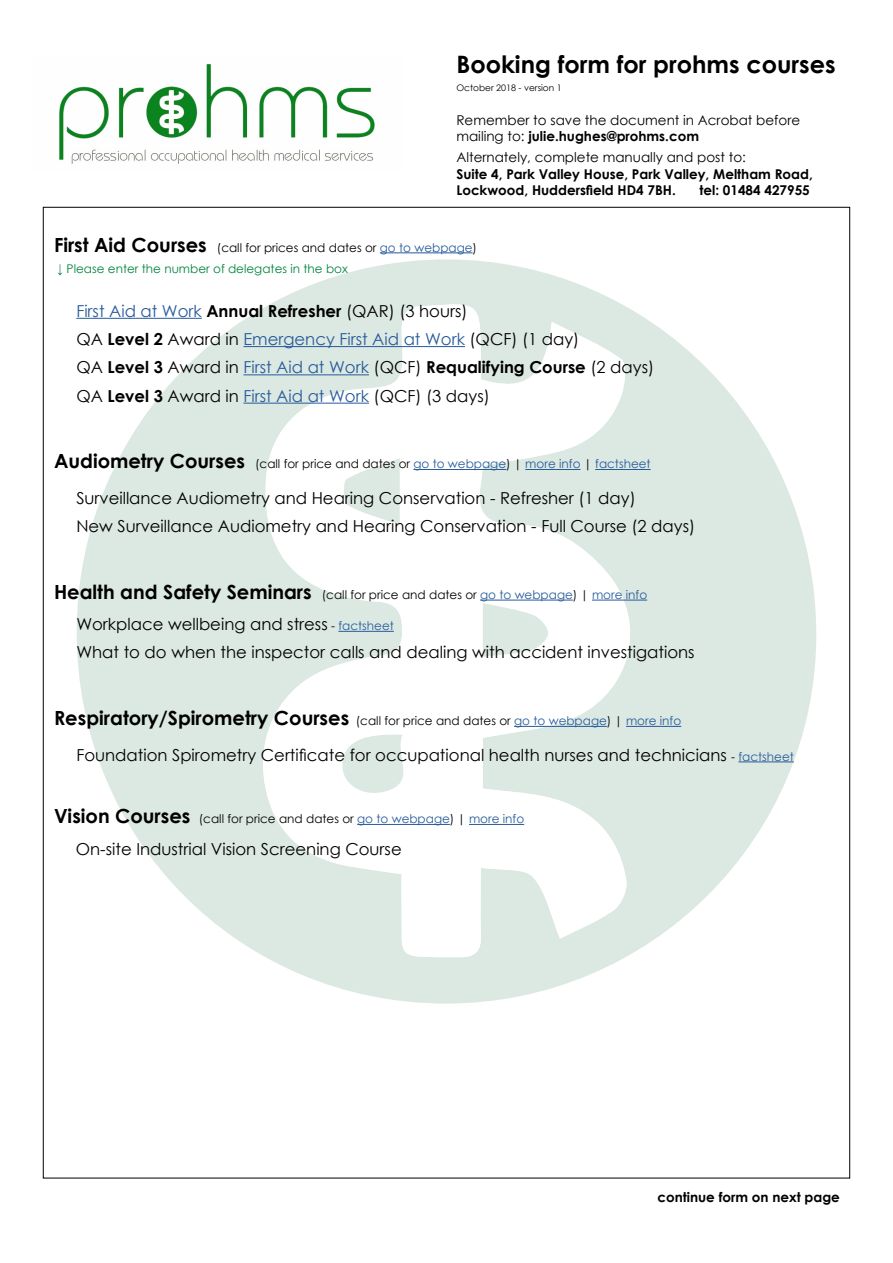
<style>
.page{position:relative;width:893px;height:1263px;background:#fff}
.page>*{position:absolute;margin:0;border:0;box-sizing:border-box;transform-origin:0 0}
.t1{font:700 24px "Century Gothic";color:#000}
.t2{font:700 19.5px "Century Gothic";color:#000}
.t3{font:16.5px/28.2px "Century Gothic";color:#000}
.t4{font:13.5px/16.2px "Century Gothic";color:#000}
.t5{font:700 13.5px/16.2px "Century Gothic";color:#000}
.t6{font:12px "Century Gothic";color:#000}
.t7{font:12px/21px "Century Gothic";color:#00843d}
.t8{font:12px "Century Gothic";color:#275b9b}
.t9{font:9px "Century Gothic";color:#000}
.s1{font-weight:700}
.s2{font-weight:700;font-size:19.5px;color:#000}
.s3{color:#000}
.s4{color:#275b9b}
.s5{font-weight:700;font-size:19.5px}
.s6{font-size:12px}
.s7{font-size:12px;color:#275b9b}
.s8{font-weight:400;font-size:12px}
.s9{font-weight:400;font-size:12px;color:#275b9b}
</style>
<div class="page">
<svg style="left:76px;top:259px;width:740px;height:745px;fill:#dce8e2"></svg>
<svg style="left:257px;top:302px;width:394px;height:660px"></svg>
<svg style="left:483px;top:603px;width:65px;height:54px"></svg>
<svg style="left:342px;top:733px;width:77px;height:65px"></svg>
<svg style="left:343px;top:458px;width:57px;height:67px"></svg>
<img style="left:59px;top:64px;width:316px;height:100px">
<hr style="left:380px;top:252px;width:93px;height:1px;background:#275b9b">
<hr style="left:76px;top:318px;width:126px;height:1px;background:#275b9b">
<hr style="left:243px;top:346px;width:222px;height:1px;background:#275b9b">
<hr style="left:243px;top:374px;width:126px;height:1px;background:#275b9b">
<hr style="left:243px;top:403px;width:126px;height:1px;background:#275b9b">
<hr style="left:413px;top:469px;width:93px;height:1px;background:#275b9b">
<hr style="left:525px;top:469px;width:55px;height:1px;background:#275b9b">
<hr style="left:595px;top:469px;width:56px;height:1px;background:#275b9b">
<hr style="left:480px;top:600px;width:93px;height:1px;background:#275b9b">
<hr style="left:592px;top:600px;width:55px;height:1px;background:#275b9b">
<hr style="left:338px;top:631px;width:56px;height:1px;background:#275b9b">
<hr style="left:514px;top:726px;width:93px;height:1px;background:#275b9b">
<hr style="left:626px;top:726px;width:55px;height:1px;background:#275b9b">
<hr style="left:738px;top:761px;width:56px;height:1px;background:#275b9b">
<hr style="left:357px;top:824px;width:93px;height:1px;background:#275b9b">
<hr style="left:469px;top:824px;width:55px;height:1px;background:#275b9b">
<h1 class="t1" style="left:456px;top:46px;width:381px">Booking form for prohms courses</h1>
<p class="t9" style="left:456px;top:82px;width:107px">October 2018 - version 1</p>
<p class="t4" style="left:456px;top:112px;width:345px">Remember to save the document in Acrobat before mailing to: <span class="s1">julie.hughes@prohms.com</span></p>
<p class="t4" style="left:456px;top:149px;width:291px">Alternately, complete manually and post to:</p>
<p class="t5" style="left:456px;top:165px;width:358px">Suite 4, Park Valley House, Park Valley, Meltham Road,<br>Lockwood, Huddersfield HD4 7BH.</p>
<p class="t5" style="left:699px;top:181px;width:112px">tel: 01484 427955</p>
<p class="t7" style="left:54px;top:237px;width:424px"><span class="s2">First Aid Courses</span> <span class="s3">(call for prices and dates or</span> <span class="s4">go to webpage</span><span class="s3">) </span><span class="s1">↓</span> Please enter the number of delegates in the box</p>
<p class="t3" style="left:76px;top:296px;width:579px"><span class="s4">First Aid at Work</span> <span class="s1">Annual Refresher</span> (QAR) (3 hours)<br>QA <span class="s1">Level 2</span> Award in <span class="s4">Emergency First Aid at Work</span> (QCF) (1 day)<br>QA <span class="s1">Level 3</span> Award in <span class="s4">First Aid at Work</span> (QCF) <span class="s1">Requalifying Course</span> (2 days)<br>QA <span class="s1">Level 3</span> Award in <span class="s4">First Aid at Work</span> (QCF) (3 days)</p>
<p class="t8" style="left:54px;top:456px;width:598px"><span class="s2">Audiometry Courses</span> <span class="s3">(call for price and dates or</span> go to webpage<span class="s3">) |</span> more info <span class="s3">|</span> factsheet</p>
<p class="t3" style="left:76px;top:483px;width:620px">Surveillance Audiometry and Hearing Conservation - Refresher (1 day)<br>New Surveillance Audiometry and Hearing Conservation - Full Course (2 days)</p>
<p class="t6" style="left:54px;top:586px;width:595px"><span class="s5">Health and Safety Seminars</span> (call for price and dates or <span class="s4">go to webpage</span>) | <span class="s4">more info</span></p>
<p class="t3" style="left:76px;top:610px;width:620px">Workplace wellbeing and stress <span class="s6">-</span> <span class="s7">factsheet<br></span>What to do when the inspector calls and dealing with accident investigations</p>
<p class="t2" style="left:54px;top:703px;width:629px">Respiratory/Spirometry Courses <span class="s8">(call for price and dates or</span> <span class="s9">go to webpage</span><span class="s8">) |</span> <span class="s9">more info</span></p>
<p class="t3" style="left:76px;top:740px;width:719px">Foundation Spirometry Certificate for occupational health nurses and technicians <span class="s6">-</span> <span class="s7">factsheet</span></p>
<p class="t6" style="left:54px;top:810px;width:472px"><span class="s5">Vision Courses</span> (call for price and dates or <span class="s4">go to webpage</span>) | <span class="s4">more info</span></p>
<p class="t3" style="left:76px;top:834px;width:327px">On-site Industrial Vision Screening Course</p>
<p class="t5" style="left:657px;top:1189px;width:184px">continue form on next page</p>
</div>
